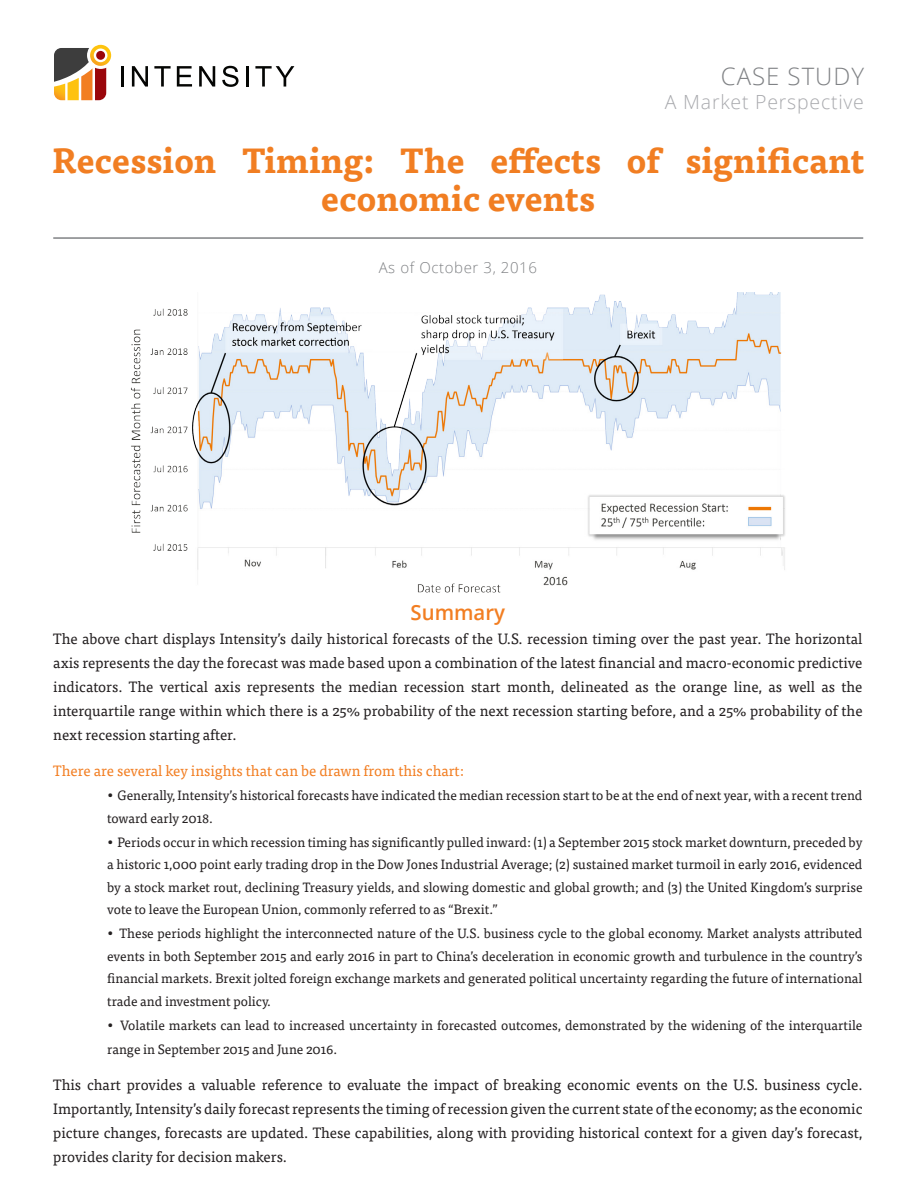
<style>
.page{position:relative;width:918px;height:1188px;background:#fff}
.page>*{position:absolute;margin:0;border:0;box-sizing:border-box;transform-origin:0 0}
.Title_-_Main{font:700 34.5px/37.2px "Tisa Pro";color:#f17e22;text-align:center}
.t1{font:300 24px "Open Sans";letter-spacing:.04em;color:#808285}
.Title_-_Section{font:600 21px "Open Sans";color:#f27e22}
.t2{font:300 19.5px "Open Sans";letter-spacing:.04em;color:#a8a9ad}
.t3{font:15px/24px "Tisa Pro";color:#231f20;text-align:justify}
.t4{font:15px "Tisa Pro";color:#f27e22}
.t5{font:300 15px "Open Sans";letter-spacing:.04em;color:#808285}
.t6{font:13.5px/22.5px "Tisa Pro";color:#231f20}
.s1{font-weight:700;font-size:19.5px}
</style>
<div class="page">
<hr style="left:121px;top:66px;width:3px;height:21px;background:#040503">
<svg style="left:132px;top:66px;width:16px;height:21px"></svg>
<svg style="left:154px;top:66px;width:17px;height:21px"></svg>
<svg style="left:177px;top:66px;width:15px;height:21px"></svg>
<svg style="left:199px;top:66px;width:16px;height:21px"></svg>
<svg style="left:222px;top:66px;width:17px;height:21px"></svg>
<hr style="left:246px;top:66px;width:3px;height:21px;background:#040503">
<svg style="left:255px;top:66px;width:39px;height:21px"></svg>
<svg style="left:54px;top:45px;width:57px;height:55px"></svg>
<hr style="left:53px;top:237px;width:810px;height:2px;background:#808285">
<img style="left:131px;top:292px;width:654px;height:294px">
<img style="left:400px;top:578px;width:118px;height:15px">
<h2 class="t1" style="left:721px;top:60px;width:145px">CASE STUDY</h2>
<h3 class="t2" style="left:665px;top:88px;width:201px">A Market Perspective</h3>
<p class="Title_-_Main" style="left:52px;top:141px;width:814px">Recession Timing: The effects of significant economic events</p>
<p class="t5" style="left:379px;top:257px;width:160px">As of October 3, 2016</p>
<p class="Title_-_Section" style="left:411px;top:598px;width:96px">Summary</p>
<p class="t3" style="left:53px;top:626px;width:811px">The above chart displays Intensity’s daily historical forecasts of the U.S. recession timing over the past year. The horizontal axis represents the day the forecast was made based upon a combination of the latest financial and macro-economic predictive indicators. The vertical axis represents the median recession start month, delineated as the orange line, as well as the interquartile range within which there is a 25% probability of the next recession starting before, and a 25% probability of the next recession starting after.</p>
<p class="t4" style="left:53px;top:760px;width:412px">There are several key insights that can be drawn from this chart:</p>
<p class="t6" style="left:107px;top:784px;width:757px"><span class="s1">·</span> Generally, Intensity’s historical forecasts have indicated the median recession start to be at the end of next year, with a recent trend toward early 2018.</p>
<p class="t6" style="left:107px;top:830px;width:757px;text-align:justify"><span class="s1">·</span> Periods occur in which recession timing has significantly pulled inward: (1) a September 2015 stock market downturn, preceded by a historic 1,000 point early trading drop in the Dow Jones Industrial Average; (2) sustained market turmoil in early 2016, evidenced by a stock market rout, declining Treasury yields, and slowing domestic and global growth; and (3) the United Kingdom’s surprise vote to leave the European Union, commonly referred to as “Brexit.”</p>
<p class="t6" style="left:107px;top:922px;width:757px;text-align:justify"><span class="s1">·</span> These periods highlight the interconnected nature of the U.S. business cycle to the global economy. Market analysts attributed events in both September 2015 and early 2016 in part to China’s deceleration in economic growth and turbulence in the country’s financial markets. Brexit jolted foreign exchange markets and generated political uncertainty regarding the future of international trade and investment policy.</p>
<p class="t6" style="left:107px;top:1012px;width:757px;line-height:24px"><span class="s1">·</span> Volatile markets can lead to increased uncertainty in forecasted outcomes, demonstrated by the widening of the interquartile range in September 2015 and June 2016.</p>
<p class="t3" style="left:53px;top:1072px;width:811px">This chart provides a valuable reference to evaluate the impact of breaking economic events on the U.S. business cycle.<br>Importantly, Intensity’s daily forecast represents the timing of recession given the current state of the economy; as the economic picture changes, forecasts are updated. These capabilities, along with providing historical context for a given day’s forecast, provides clarity for decision makers.</p>
</div>
